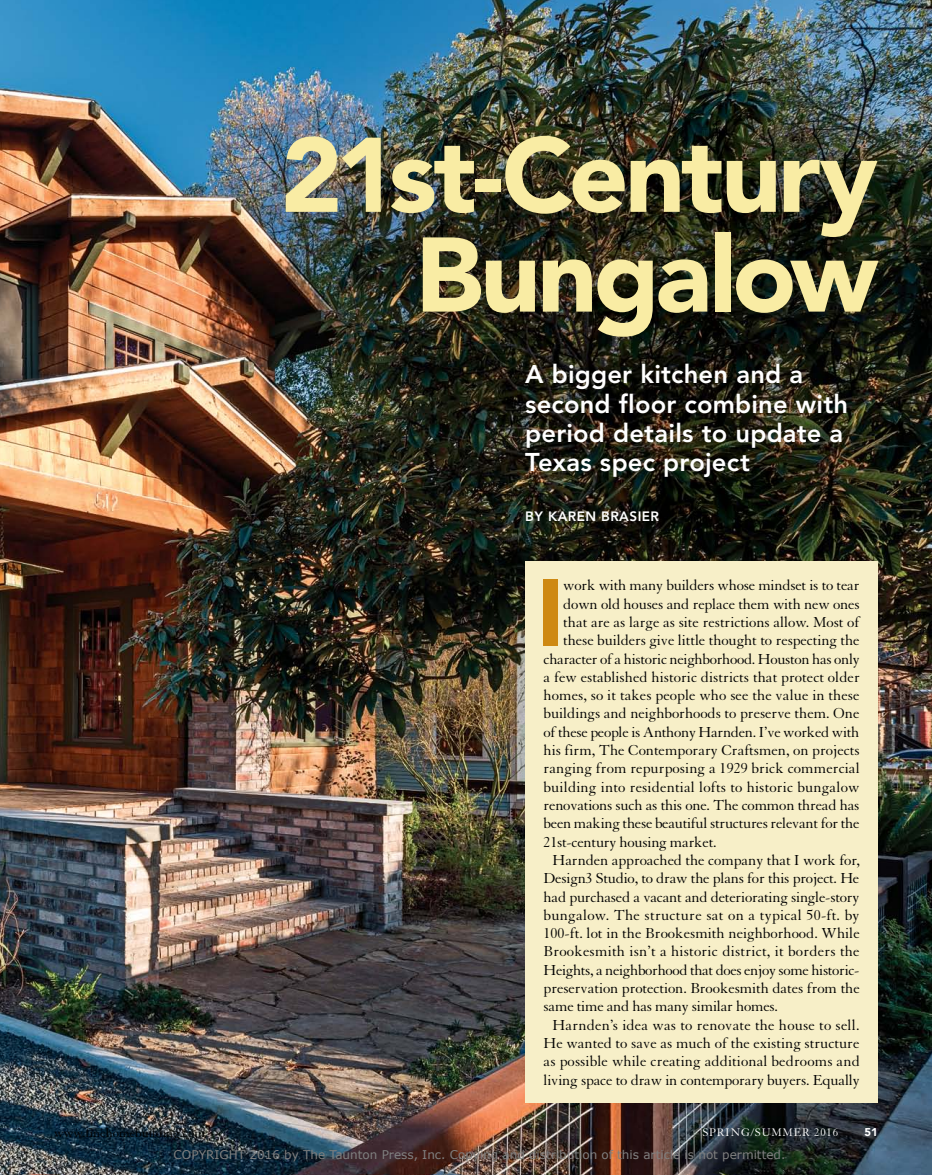
<style>
.page{position:relative;width:932px;height:1175px;background:#fff}
.page>*{position:absolute;margin:0;border:0;box-sizing:border-box;transform-origin:0 0}
.t1{font:900 104.7px/99.8px "Avenir LT Std";letter-spacing:-.045em;color:#f9eca4;text-align:right}
.t2{font:900 93.3px "Avenir LT Std";color:#ce8912}
.t3{font:800 25.5px/29.1px "Avenir LT Std";letter-spacing:.005em;color:#fff}
.t4{font:15.75px "Granjon LT Std";letter-spacing:-.005em;color:#000}
.t5{font:15.75px "Granjon LT Std";letter-spacing:.015em;color:#000}
.t6{font:13.5px "Granjon LT Std";color:#000}
.t7{font:800 13.5px "Avenir LT Std";letter-spacing:.03em;color:#fff}
.t8{font:12px "Verdana";color:#808080}
.t9{font:12px "Granjon LT Std";letter-spacing:.07em;color:#fff}
.t10{font:900 11.25px "Avenir LT Std";color:#fff}
</style>
<div class="page">
<img style="left:0;top:0;width:932px;height:1174px">
<div style="left:525px;top:561px;width:353px;height:541px;background:#f7efc8"></div>
<h1 class="t1" style="left:280px;top:125px;width:600px">21st-Century<br>Bungalow</h1>
<h3 class="t3" style="left:525px;top:360px;width:324px">A bigger kitchen and a second floor combine with period details to update a<br>Texas spec project</h3>
<p class="t7" style="left:525px;top:508px;width:135px">By Karen Brasier</p>
<h2 class="t2" style="left:537px;top:556px;width:29px">I</h2>
<p class="t4" style="left:563px;top:577px;width:298px">work with many builders whose mindset is to tear</p>
<p class="t4" style="left:563px;top:595px;width:298px">down old houses and replace them with new ones</p>
<p class="t4" style="left:563px;top:613px;width:298px">that are as large as site restrictions allow. Most of</p>
<p class="t4" style="left:563px;top:632px;width:298px">these builders give little thought to respecting the</p>
<p class="t4" style="left:543px;top:650px;width:318px">character of a historic neighborhood. Houston has only</p>
<p class="t4" style="left:543px;top:668px;width:318px">a few established historic districts that protect older</p>
<p class="t4" style="left:543px;top:687px;width:317px">homes, so it takes people who see the value in these</p>
<p class="t4" style="left:543px;top:705px;width:317px">buildings and neighborhoods to preserve them. One</p>
<p class="t4" style="left:543px;top:723px;width:317px">of these people is Anthony Harnden. I’ve worked with</p>
<p class="t4" style="left:543px;top:741px;width:318px">his firm, The Contemporary Craftsmen, on projects</p>
<p class="t4" style="left:543px;top:760px;width:318px">ranging from repurposing a 1929 brick commercial</p>
<p class="t4" style="left:543px;top:778px;width:317px">building into residential lofts to historic bungalow</p>
<p class="t4" style="left:543px;top:796px;width:317px">renovations such as this one. The common thread has</p>
<p class="t4" style="left:543px;top:815px;width:317px">been making these beautiful structures relevant for the</p>
<p class="t4" style="left:543px;top:833px;width:174px">21st-century housing market.</p>
<p class="t4" style="left:552px;top:851px;width:309px">Harnden approached the company that I work for,</p>
<p class="t4" style="left:543px;top:870px;width:317px">Design3 Studio, to draw the plans for this project. He</p>
<p class="t4" style="left:543px;top:888px;width:317px">had purchased a vacant and deteriorating single-story</p>
<p class="t5" style="left:543px;top:906px;width:317px">bungalow. The structure sat on a typical 50-ft. by</p>
<p class="t4" style="left:543px;top:924px;width:318px">100-ft. lot in the Brookesmith neighborhood. While</p>
<p class="t4" style="left:543px;top:943px;width:317px">Brookesmith isn’t a historic district, it borders the</p>
<p class="t4" style="left:543px;top:961px;width:317px">Heights, a neighborhood that does enjoy some historic-</p>
<p class="t4" style="left:543px;top:979px;width:317px">preservation protection. Brookesmith dates from the</p>
<p class="t4" style="left:543px;top:998px;width:236px">same time and has many similar homes.</p>
<p class="t4" style="left:552px;top:1016px;width:308px">Harnden’s idea was to renovate the house to sell.</p>
<p class="t4" style="left:543px;top:1034px;width:317px">He wanted to save as much of the existing structure</p>
<p class="t4" style="left:543px;top:1053px;width:318px">as possible while creating additional bedrooms and</p>
<p class="t4" style="left:543px;top:1071px;width:317px">living space to draw in contemporary buyers. Equally</p>
<p class="t6" style="left:54px;top:1125px;width:152px">www.finehomebuilding.com</p>
<p class="t9" style="left:702px;top:1126px;width:80px">spring/summe</p>
<p class="t9" style="left:802px;top:1126px;width:37px">r 2016</p>
<p class="t10" style="left:864px;top:1125px;width:15px">51</p>
<p class="t8" style="left:174px;top:1146px;width:613px">COPYRIGHT 2016 by The Taunton Press, Inc. Copying and distribution of this article is not permitted.</p>
</div>
